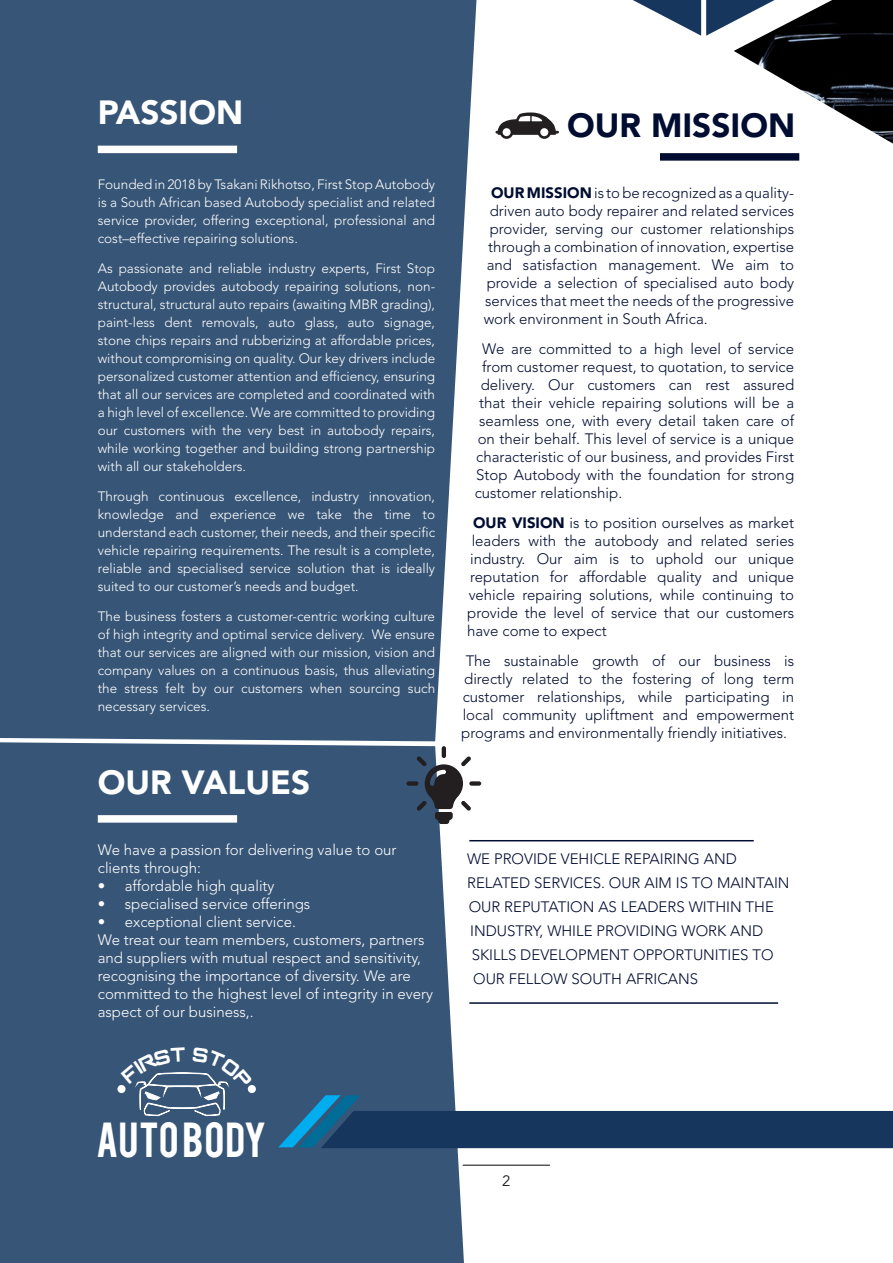
<style>
.page{position:relative;width:893px;height:1263px;background:#fff}
.page>*{position:absolute;margin:0;border:0;box-sizing:border-box;transform-origin:0 0}
.t1{font:38.7px "Bebas";letter-spacing:.005em;color:#fff}
.t2{font:900 33.3px "Avenir";color:#fff}
.t3{font:900 33.3px "Avenir";color:#000d31}
.t4{font:300 15px/18px "Avenir";color:#000d31;text-align:center}
.t5{font:300 15px/18px "Avenir";color:#fff}
.t6{font:15px "Avenir";color:#231f20}
.t7{font:300 13.5px/18px "Avenir";color:#fff;text-align:justify}
.s1{font-weight:900}
</style>
<div class="page">
<div style="left:0;top:742px;width:464px;height:521px;background:#375576"></div>
<hr style="left:463px;top:1164px;width:87px;height:2px;background:#231f20">
<svg style="left:278px;top:1095px;width:615px;height:53px"></svg>
<div style="left:0;top:0;width:476px;height:741px;background:#375576"></div>
<div style="left:98px;top:146px;width:139px;height:7px;background:#fff"></div>
<div style="left:660px;top:153px;width:139px;height:8px;background:#000d31"></div>
<svg style="left:495px;top:112px;width:64px;height:27px"></svg>
<img style="left:734px;top:0;width:159px;height:144px">
<svg style="left:633px;top:0;width:142px;height:36px"></svg>
<svg style="left:406px;top:746px;width:75px;height:78px"></svg>
<div style="left:98px;top:815px;width:139px;height:8px;background:#fff"></div>
<hr style="left:469px;top:1002px;width:309px;height:2px;background:#000d31">
<hr style="left:469px;top:840px;width:285px;height:1px;background:#000d31">
<div style="left:117px;top:1085px;width:9px;height:8px;background:#fff;border-radius:50%"></div>
<div style="left:248px;top:1085px;width:8px;height:8px;background:#fff;border-radius:50%"></div>
<svg style="left:121px;top:1047px;width:131px;height:69px;background:#496582"></svg>
<p class="t2" style="left:98px;top:92px;width:147px">PASSION</p>
<p class="t7" style="left:98px;top:175px;width:339px">Founded in 2018 by Tsakani Rikhotso, First Stop Autobody is a South African based Autobody specialist and related service provider, offering exceptional, professional and cost–effective repairing solutions.</p>
<p class="t7" style="left:98px;top:259px;width:339px">As passionate and reliable industry experts, First Stop Autobody provides autobody repairing solutions, non&shy;structural, structural auto repairs (awaiting MBR grading), paint-less dent removals, auto glass, auto signage, stone chips repairs and rubberizing at affordable prices, without compromising on quality. Our key drivers include personalized customer attention and efficiency, ensuring that all our services are completed and coordinated with a high level of excellence. We are committed to providing our customers with the very best in autobody repairs, while working together and building strong partnership with all our stakeholders.</p>
<p class="t7" style="left:98px;top:487px;width:339px">Through continuous excellence, industry innovation, knowledge and experience we take the time to understand each customer, their needs, and their specific vehicle repairing requirements. The result is a complete, reliable and specialised service solution that is ideally suited to our customer’s needs and budget.</p>
<p class="t7" style="left:98px;top:607px;width:339px">The business fosters a customer-centric working culture of high integrity and optimal service delivery. We ensure that our services are aligned with our mission, vision and company values on a continuous basis, thus alleviating the stress felt by our customers when sourcing such necessary services.</p>
<p class="t2" style="left:98px;top:762px;width:214px">OUR VALUES</p>
<p class="t5" style="left:98px;top:841px;width:300px">We have a passion for delivering value to our clients through:</p>
<p class="t5" style="left:98px;top:877px;width:178px">• affordable high quality</p>
<p class="t5" style="left:98px;top:895px;width:214px">• specialised service offerings</p>
<p class="t5" style="left:98px;top:913px;width:200px">• exceptional client service.</p>
<p class="t5" style="left:98px;top:931px;width:337px">We treat our team members, customers, partners and suppliers with mutual respect and sensitivity, recognising the importance of diversity. We are committed to the highest level of integrity in every aspect of our business,.</p>
<p class="t3" style="left:567px;top:106px;width:229px">OUR MISSION</p>
<p class="t4" style="left:491px;top:184px;width:304px"><span class="s1">OUR MISSION</span> is to be recognized as a quality-</p>
<p class="t4" style="left:490px;top:202px;width:306px">driven auto body repairer and related services</p>
<p class="t4" style="left:490px;top:220px;width:306px">provider, serving our customer relationships</p>
<p class="t4" style="left:488px;top:238px;width:307px">through a combination of innovation, expertise</p>
<p class="t4" style="left:487px;top:256px;width:309px">and satisfaction management. We aim to</p>
<p class="t4" style="left:487px;top:274px;width:309px">provide a selection of specialised auto body</p>
<p class="t4" style="left:485px;top:292px;width:311px">services that meet the needs of the progressive</p>
<p class="t4" style="left:484px;top:310px;width:226px">work environment in South Africa.</p>
<p class="t4" style="left:482px;top:340px;width:313px">We are committed to a high level of service</p>
<p class="t4" style="left:482px;top:358px;width:314px">from customer request, to quotation, to service</p>
<p class="t4" style="left:481px;top:376px;width:315px">delivery. Our customers can rest assured</p>
<p class="t4" style="left:479px;top:394px;width:317px">that their vehicle repairing solutions will be a</p>
<p class="t4" style="left:479px;top:412px;width:316px">seamless one, with every detail taken care of</p>
<p class="t4" style="left:478px;top:430px;width:318px">on their behalf. This level of service is a unique</p>
<p class="t4" style="left:476px;top:448px;width:319px">characteristic of our business, and provides First</p>
<p class="t4" style="left:476px;top:466px;width:319px">Stop Autobody with the foundation for strong</p>
<p class="t4" style="left:475px;top:484px;width:149px">customer relationship.</p>
<p class="t4" style="left:473px;top:514px;width:322px"><span class="s1">OUR VISION</span> is to position ourselves as market</p>
<p class="t4" style="left:472px;top:532px;width:324px">leaders with the autobody and related series</p>
<p class="t4" style="left:470px;top:550px;width:326px">industry. Our aim is to uphold our unique</p>
<p class="t4" style="left:470px;top:568px;width:326px">reputation for affordable quality and unique</p>
<p class="t4" style="left:469px;top:586px;width:327px">vehicle repairing solutions, while continuing to</p>
<p class="t4" style="left:467px;top:604px;width:329px">provide the level of service that our customers</p>
<p class="t4" style="left:467px;top:622px;width:141px">have come to expect</p>
<p class="t4" style="left:461px;top:652px;width:335px">The sustainable growth of our business is directly related to the fostering of long term customer relationships, while participating in local community upliftment and empowerment programs and environmentally friendly initiatives.</p>
<p class="t4" style="left:467px;top:850px;width:271px">WE PROVIDE VEHICLE REPAIRING AND</p>
<p class="t4" style="left:467px;top:874px;width:324px">RELATED SERVICES. OUR AIM IS TO MAINTAIN</p>
<p class="t4" style="left:469px;top:898px;width:307px">OUR REPUTATION AS LEADERS WITHIN THE</p>
<p class="t4" style="left:470px;top:922px;width:295px">INDUSTRY, WHILE PROVIDING WORK AND</p>
<p class="t4" style="left:472px;top:946px;width:303px">SKILLS DEVELOPMENT OPPORTUNITIES TO</p>
<p class="t4" style="left:473px;top:970px;width:227px">OUR FELLOW SOUTH AFRICANS</p>
<p class="t1" style="left:96px;top:1111px;width:172px">AUTO BODY</p>
<p class="t6" style="left:502px;top:1172px;width:10px">2</p>
</div>
